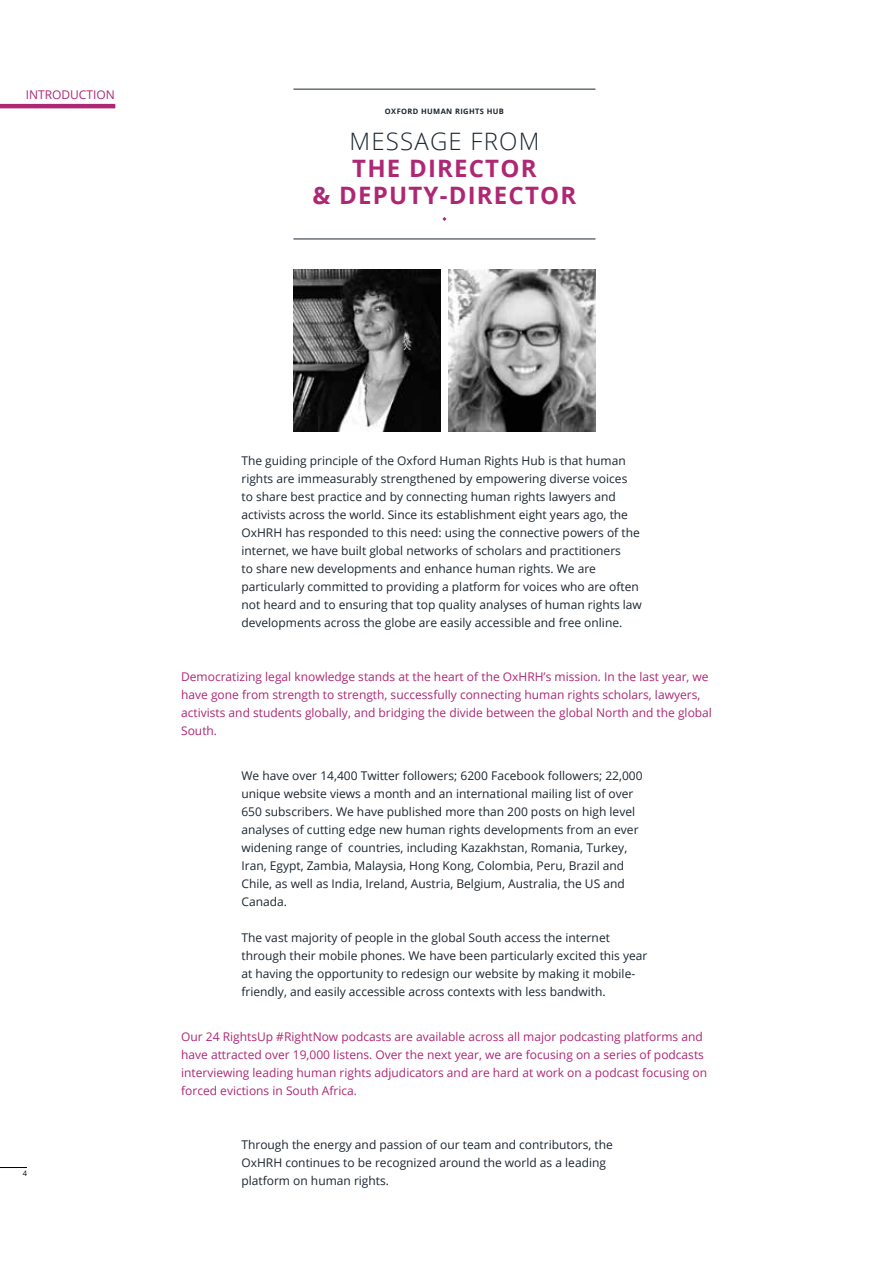
<style>
.page{position:relative;width:893px;height:1263px;background:#fff}
.page>*{position:absolute;margin:0;border:0;box-sizing:border-box;transform-origin:0 0}
.t1{font:700 24px/27px "Open Sans";letter-spacing:.05em;color:#ae2774;text-align:center}
.t2{font:300 24px "Open Sans";letter-spacing:.05em;color:#1b2630}
.t3{font:12px/18px "Open Sans";color:#1b2630}
.t4{font:12px/18px "Open Sans";color:#ae2774}
.t5{font:700 7.5px "Open Sans";letter-spacing:.05em;color:#1b2630}
.t6{font:7.5px "Open Sans";color:#000}
</style>
<div class="page">
<svg style="left:0;top:1167px;width:27px;height:1px"></svg>
<hr style="left:0;top:104px;width:115px;height:4px;background:#ae2774">
<img style="left:293px;top:269px;width:148px;height:162px">
<hr style="left:293px;top:89px;width:302px;height:1px;background:#1b2630">
<hr style="left:293px;top:239px;width:302px;height:1px;background:#1b2630">
<svg style="left:442px;top:217px;width:4px;height:4px"></svg>
<img style="left:448px;top:269px;width:147px;height:162px">
<p class="t4" style="left:26px;top:85px;width:91px">INTRODUCTION</p>
<p class="t5" style="left:385px;top:106px;width:120px">OXFORD HUMAN RIGHTS HUB</p>
<h1 class="t2" style="left:349px;top:125px;width:191px">MESSAGE FROM</h1>
<h1 class="t1" style="left:313px;top:154px;width:265px">THE DIRECTOR<br>&amp; DEPUTY-DIRECTOR</h1>
<p class="t6" style="left:23px;top:1168px;width:6px">4</p>
<p class="t3" style="left:241px;top:451px;width:402px">The guiding principle of the Oxford Human Rights Hub is that human rights are immeasurably strengthened by empowering diverse voices<br>to share best practice and by connecting human rights lawyers and activists across the world. Since its establishment eight years ago, the OxHRH has responded to this need: using the connective powers of the internet, we have built global networks of scholars and practitioners<br>to share new developments and enhance human rights. We are particularly committed to providing a platform for voices who are often not heard and to ensuring that top quality analyses of human rights law developments across the globe are easily accessible and free online.</p>
<p class="t4" style="left:181px;top:667px;width:532px">Democratizing legal knowledge stands at the heart of the OxHRH’s mission. In the last year, we have gone from strength to strength, successfully connecting human rights scholars, lawyers, activists and students globally, and bridging the divide between the global North and the global South.</p>
<p class="t3" style="left:241px;top:766px;width:403px">We have over 14,400 Twitter followers; 6200 Facebook followers; 22,000 unique website views a month and an international mailing list of over 650 subscribers. We have published more than 200 posts on high level analyses of cutting edge new human rights developments from an ever widening range of countries, including Kazakhstan, Romania, Turkey, Iran, Egypt, Zambia, Malaysia, Hong Kong, Colombia, Peru, Brazil and Chile, as well as India, Ireland, Austria, Belgium, Australia, the US and Canada.</p>
<p class="t3" style="left:241px;top:928px;width:407px">The vast majority of people in the global South access the internet through their mobile phones. We have been particularly excited this year at having the opportunity to redesign our website by making it mobile&shy;friendly, and easily accessible across contexts with less bandwith.</p>
<p class="t4" style="left:181px;top:1027px;width:527px">Our 24 RightsUp #RightNow podcasts are available across all major podcasting platforms and have attracted over 19,000 listens. Over the next year, we are focusing on a series of podcasts interviewing leading human rights adjudicators and are hard at work on a podcast focusing on forced evictions in South Africa.</p>
<p class="t3" style="left:241px;top:1135px;width:373px">Through the energy and passion of our team and contributors, the<br>OxHRH continues to be recognized around the world as a leading platform on human rights.</p>
</div>
